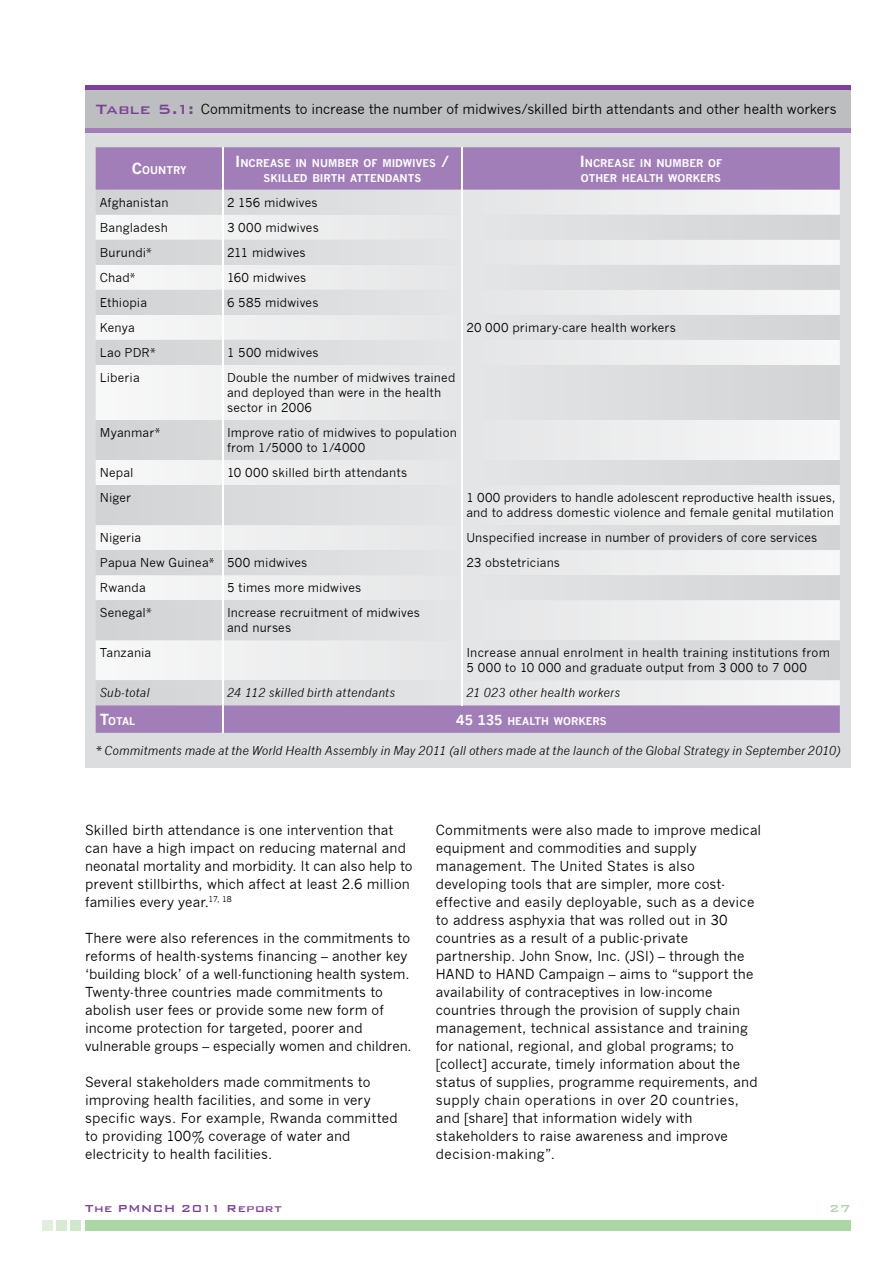
<style>
.page{position:relative;width:893px;height:1263px;background:#fff}
.page>*{position:absolute;margin:0;border:0;box-sizing:border-box;transform-origin:0 0}
.t1{font:13.5px/18px "News Gothic";letter-spacing:.005em;color:#000}
.t2{font:500 13.5px "Bank Gothic";letter-spacing:.02em;color:#7d4199}
.t3{font:500 13.5px "Bank Gothic";color:#aad7a5}
.t4{font:12px/15px "News Gothic";letter-spacing:.01em;color:#000}
.t5{font:italic 12px "News Gothic";letter-spacing:.01em;color:#000}
.t6{font:700 10.5px/15px "News Gothic";color:#fff;text-align:center}
.s1{font-family:"Bank Gothic";font-weight:500;font-size:18px;color:#7d4199}
.s2{font-size:15px}
.s3{font-size:13.5px}
</style>
<div class="page">
<div style="left:85px;top:1220px;width:765px;height:11px;background:#aad7a5"></div>
<svg style="left:42px;top:1220px;width:25px;height:11px"></svg>
<div style="left:70px;top:1220px;width:11px;height:11px;background:#cfe7cb"></div>
<div style="left:85px;top:133px;width:765px;height:634px;background:#dcddde"></div>
<div style="left:85px;top:85px;width:765px;height:11px;background:#7d4199"></div>
<div style="left:85px;top:90px;width:765px;height:43px;background:#bcbec0"></div>
<hr style="left:85px;top:129px;width:765px;height:4px;background:#a27eb9">
<div style="left:96px;top:147px;width:744px;height:43px;background:#a27eb9"></div>
<svg style="left:96px;top:365px;width:743px;height:315px"></svg>
<hr style="left:222px;top:147px;width:1px;height:43px;background:#fff">
<hr style="left:461px;top:147px;width:2px;height:43px;background:#fff">
<svg style="left:96px;top:190px;width:744px;height:175px"></svg>
<hr style="left:461px;top:340px;width:2px;height:25px;background:#fff">
<hr style="left:222px;top:365px;width:1px;height:55px;background:#fff">
<hr style="left:461px;top:365px;width:2px;height:55px;background:#fff">
<svg style="left:96px;top:420px;width:744px;height:220px"></svg>
<hr style="left:461px;top:575px;width:2px;height:25px;background:#fff">
<hr style="left:222px;top:600px;width:1px;height:40px;background:#fff">
<hr style="left:461px;top:600px;width:2px;height:40px;background:#fff">
<hr style="left:222px;top:640px;width:1px;height:40px;background:#fff">
<hr style="left:461px;top:640px;width:2px;height:40px;background:#fff">
<svg style="left:96px;top:680px;width:744px;height:53px"></svg>
<p class="t1" style="left:96px;top:100px;width:743px"><span class="s1">Table 5.1:</span> Commitments to increase the number of midwives/skilled birth attendants and other health workers</p>
<p class="t6" style="left:132px;top:163px;width:56px"><span class="s2">C</span>OUNTRY</p>
<p class="t6" style="left:235px;top:155px;width:216px"><span class="s2">I</span>NCREASE IN NUMBER OF MIDWIVES <span class="s2">/<br></span>SKILLED BIRTH ATTENDANTS</p>
<p class="t6" style="left:580px;top:155px;width:144px;text-align:left"><span class="s2">I</span>NCREASE IN NUMBER OF<br>OTHER HEALTH WORKERS</p>
<p class="t4" style="left:100px;top:195px;width:70px">Afghanistan</p>
<p class="t4" style="left:227px;top:195px;width:92px">2 156 midwives</p>
<p class="t4" style="left:100px;top:220px;width:69px">Bangladesh</p>
<p class="t4" style="left:227px;top:220px;width:93px">3 000 midwives</p>
<p class="t4" style="left:100px;top:245px;width:54px">Burundi*</p>
<p class="t4" style="left:227px;top:245px;width:80px">211 midwives</p>
<p class="t4" style="left:100px;top:270px;width:37px">Chad*</p>
<p class="t4" style="left:227px;top:270px;width:81px">160 midwives</p>
<p class="t4" style="left:100px;top:295px;width:49px">Ethiopia</p>
<p class="t4" style="left:227px;top:295px;width:93px">6 585 midwives</p>
<p class="t4" style="left:100px;top:320px;width:36px">Kenya</p>
<p class="t4" style="left:466px;top:320px;width:211px">20 000 primary-care health workers</p>
<p class="t4" style="left:100px;top:345px;width:57px">Lao PDR*</p>
<p class="t4" style="left:227px;top:345px;width:93px">1 500 midwives</p>
<p class="t4" style="left:100px;top:370px;width:41px">Liberia</p>
<p class="t4" style="left:227px;top:370px;width:230px">Double the number of midwives trained and deployed than were in the health sector in 2006</p>
<p class="t4" style="left:100px;top:425px;width:62px">Myanmar*</p>
<p class="t4" style="left:227px;top:425px;width:231px">Improve ratio of midwives to population from 1/5000 to 1/4000</p>
<p class="t4" style="left:100px;top:465px;width:35px">Nepal</p>
<p class="t4" style="left:227px;top:465px;width:182px">10 000 skilled birth attendants</p>
<p class="t4" style="left:100px;top:490px;width:33px">Niger</p>
<p class="t4" style="left:466px;top:490px;width:371px">1 000 providers to handle adolescent reproductive health issues, and to address domestic violence and female genital mutilation</p>
<p class="t4" style="left:100px;top:530px;width:43px">Nigeria</p>
<p class="t4" style="left:466px;top:530px;width:352px">Unspecified increase in number of providers of core services</p>
<p class="t4" style="left:100px;top:555px;width:209px">Papua New Guinea* 500 midwives</p>
<p class="t4" style="left:466px;top:555px;width:95px">23 obstetricians</p>
<p class="t4" style="left:100px;top:580px;width:47px">Rwanda</p>
<p class="t4" style="left:227px;top:580px;width:136px">5 times more midwives</p>
<p class="t4" style="left:100px;top:605px;width:53px">Senegal*</p>
<p class="t4" style="left:227px;top:605px;width:194px">Increase recruitment of midwives and nurses</p>
<p class="t4" style="left:100px;top:645px;width:53px">Tanzania</p>
<p class="t4" style="left:466px;top:645px;width:365px">Increase annual enrolment in health training institutions from<br>5 000 to 10 000 and graduate output from 3 000 to 7 000</p>
<p class="t5" style="left:100px;top:686px;width:51px">Sub-total</p>
<p class="t5" style="left:227px;top:686px;width:169px">24 112 skilled birth attendants</p>
<p class="t5" style="left:466px;top:686px;width:155px">21 023 other health workers</p>
<p class="t6" style="left:100px;top:713px;width:37px"><span class="s2">T</span>OTAL</p>
<p class="t6" style="left:456px;top:713px;width:152px"><span class="s3">45 135</span> HEALTH WORKERS</p>
<p class="t5" style="left:96px;top:744px;width:746px">* Commitments made at the World Health Assembly in May 2011 (all others made at the launch of the Global Strategy in September 2010)</p>
<p class="t1" style="left:85px;top:821px;width:329px">Skilled birth attendance is one intervention that can have a high impact on reducing maternal and neonatal mortality and morbidity. It can also help to prevent stillbirths, which affect at least 2.6 million families every year.<sup>17,</sup> <sup>18</sup></p>
<p class="t1" style="left:85px;top:929px;width:328px">There were also references in the commitments to reforms of health-systems financing – another key ‘building block’ of a well-functioning health system.<br>Twenty-three countries made commitments to abolish user fees or provide some new form of income protection for targeted, poorer and vulnerable groups – especially women and children.</p>
<p class="t1" style="left:85px;top:1073px;width:314px">Several stakeholders made commitments to improving health facilities, and some in very specific ways. For example, Rwanda committed to providing 100% coverage of water and electricity to health facilities.</p>
<p class="t1" style="left:436px;top:821px;width:327px">Commitments were also made to improve medical equipment and commodities and supply management. The United States is also developing tools that are simpler, more cost&shy;effective and easily deployable, such as a device to address asphyxia that was rolled out in 30 countries as a result of a public-private partnership. John Snow, Inc. (JSI) – through the HAND to HAND Campaign – aims to “support the availability of contraceptives in low-income countries through the provision of supply chain management, technical assistance and training for national, regional, and global programs; to [collect] accurate, timely information about the status of supplies, programme requirements, and supply chain operations in over 20 countries, and [share] that information widely with stakeholders to raise awareness and improve decision-making”.</p>
<p class="t2" style="left:85px;top:1198px;width:199px">The PMNCH 2011 Report</p>
<p class="t3" style="left:829px;top:1198px;width:23px">27</p>
</div>
